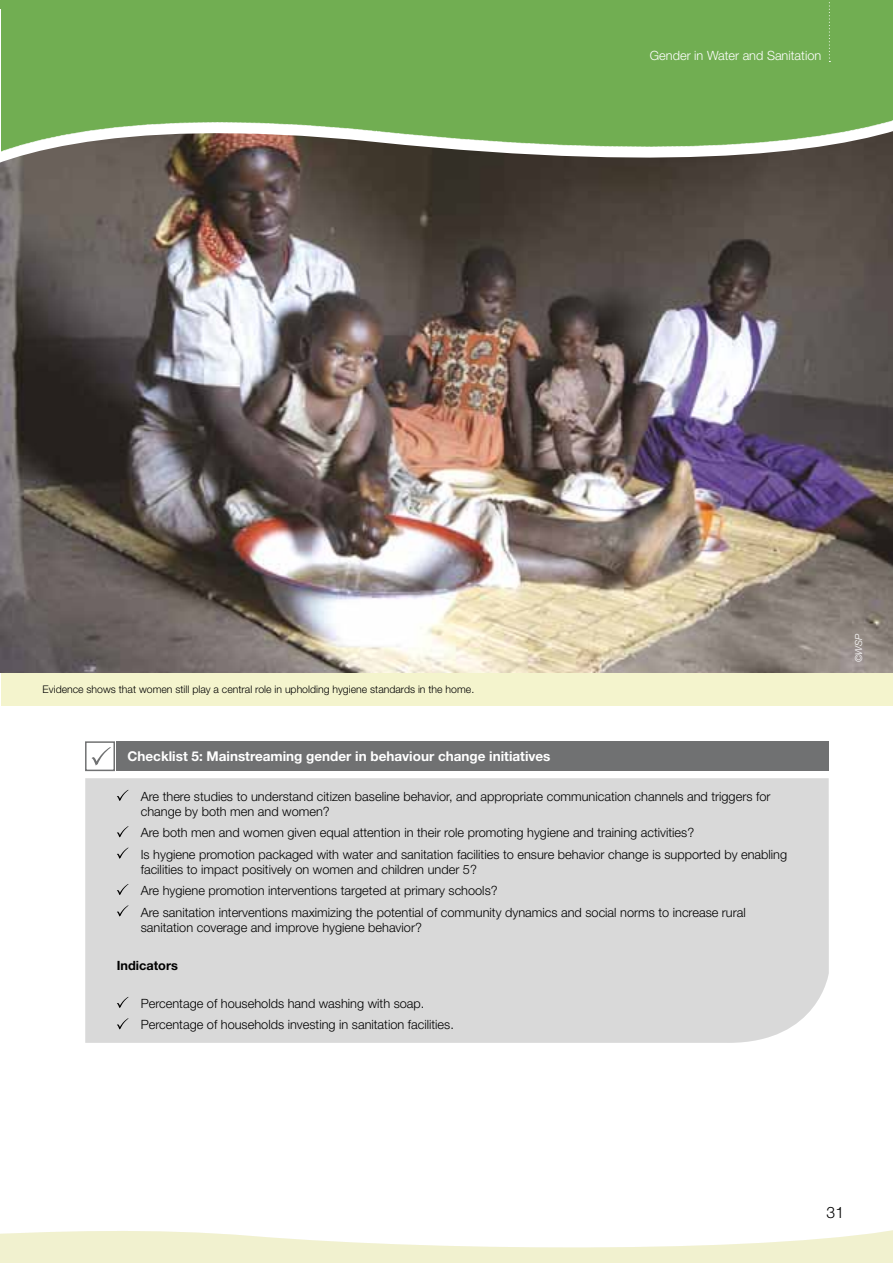
<style>
.page{position:relative;width:893px;height:1263px;background:#fff}
.page>*{position:absolute;margin:0;border:0;box-sizing:border-box;transform-origin:0 0}
.t1{font:300 15.75px "Helvetica Neue";color:#000}
.t2{font:700 13.5px "Helvetica Neue";color:#fff}
.t3{font:300 12.75px/21.5px "Helvetica Neue";color:#000}
.t4{font:300 12.75px "Helvetica Neue";color:#fff}
.t5{font:700 12.75px "Helvetica Neue";color:#000}
.t6{font:300 10.5px "Helvetica Neue";color:#000}
.t7{font:italic 300 9.75px "Helvetica Neue";color:#fff}
</style>
<div class="page">
<svg style="left:0;top:1230px;width:893px;height:33px;fill:#f1f1cf"></svg>
<div style="left:1px;top:649px;width:892px;height:57px;background:#f4f4cd"></div>
<img style="left:0;top:168px;width:893px;height:504px">
<svg style="left:1px;top:168px;width:892px;height:8px;background:#4d443c"></svg>
<div style="left:85px;top:778px;width:744px;height:265px;background:#d9d9d9"></div>
<svg style="left:117px;top:790px;width:11px;height:11px"></svg>
<svg style="left:117px;top:826px;width:11px;height:11px"></svg>
<svg style="left:117px;top:847px;width:11px;height:12px"></svg>
<svg style="left:117px;top:884px;width:11px;height:11px"></svg>
<svg style="left:117px;top:905px;width:11px;height:11px"></svg>
<svg style="left:117px;top:997px;width:11px;height:11px"></svg>
<svg style="left:117px;top:1018px;width:11px;height:11px"></svg>
<div style="left:117px;top:741px;width:712px;height:30px;background:#707172"></div>
<div style="left:85px;top:741px;width:30px;height:30px;border:2px solid #707172"></div>
<svg style="left:91px;top:747px;width:20px;height:18px"></svg>
<svg style="left:0;top:0;width:893px;height:168px;background:#76a55a"></svg>
<p class="t4" style="left:650px;top:48px;width:173px">Gender in Water and Sanitation</p>
<p class="t6" style="left:43px;top:682px;width:433px">Evidence shows that women still play a central role in upholding hygiene standards in the home.</p>
<p class="t2" style="left:128px;top:748px;width:424px">Checklist 5: Mainstreaming gender in behaviour change initiatives</p>
<p class="t3" style="left:141px;top:789px;width:631px;line-height:15px">Are there studies to understand citizen baseline behavior, and appropriate communication channels and triggers for change by both men and women?</p>
<p class="t3" style="left:141px;top:822px;width:648px">Are both men and women given equal attention in their role promoting hygiene and training activities?<br>Is hygiene promotion packaged with water and sanitation facilities to ensure behavior change is supported by enabling</p>
<p class="t3" style="left:141px;top:858px;width:607px">facilities to impact positively on women and children under 5?<br>Are hygiene promotion interventions targeted at primary schools?<br>Are sanitation interventions maximizing the potential of community dynamics and social norms to increase rural</p>
<p class="t3" style="left:141px;top:916px;width:283px">sanitation coverage and improve hygiene behavior?</p>
<p class="t5" style="left:117px;top:957px;width:63px">Indicators</p>
<p class="t3" style="left:141px;top:992px;width:315px">Percentage of households hand washing with soap.<br>Percentage of households investing in sanitation facilities.</p>
<p class="t7" style="left:853px;top:662px;width:30px;rotate:-90deg">©WSP</p>
<p class="t1" style="left:827px;top:1203px;width:19px">31</p>
</div>
